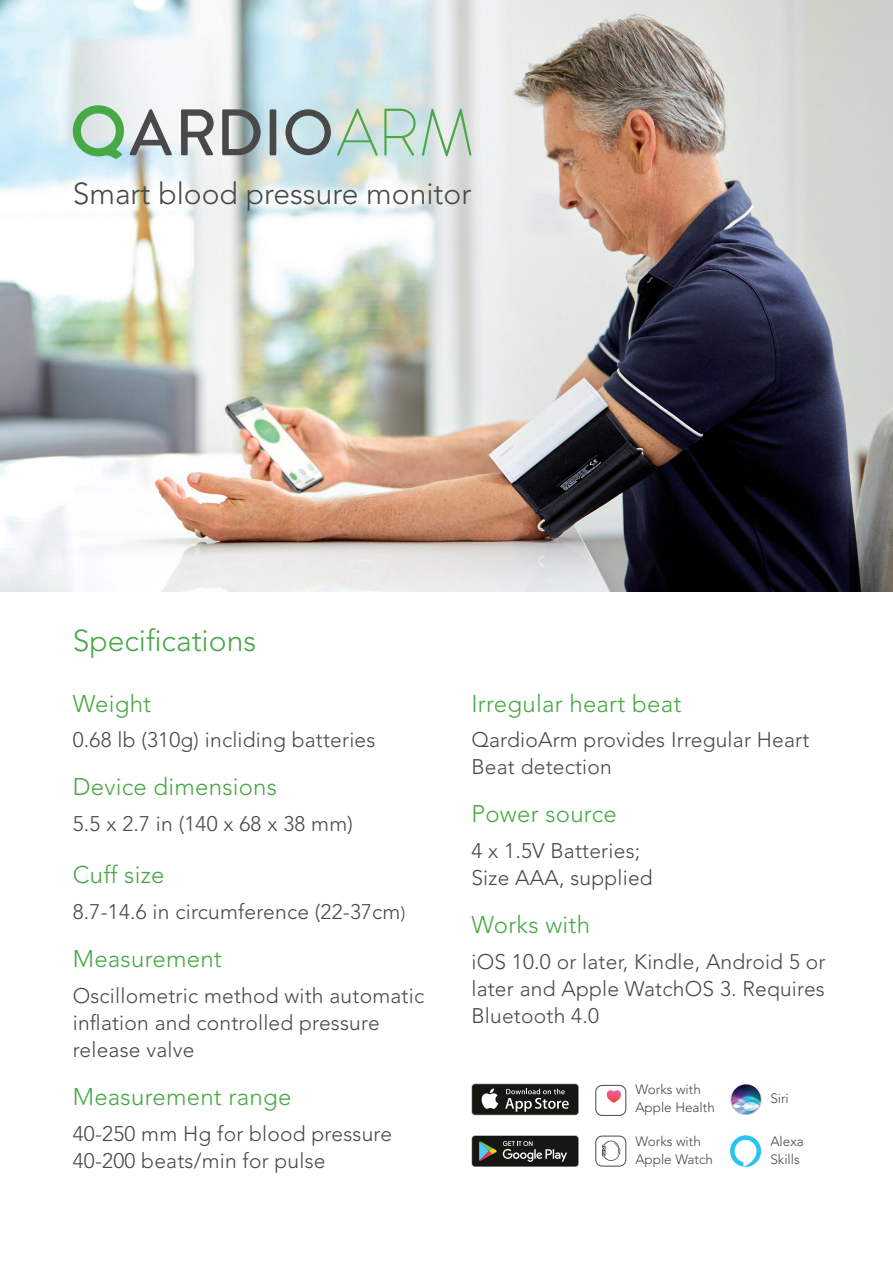
<style>
.page{position:relative;width:893px;height:1263px;background:#fff}
.page>*{position:absolute;margin:0;border:0;box-sizing:border-box;transform-origin:0 0}
.t1{font:300 30px "Avenir LT Std";color:#484948}
.t2{font:300 30px "Avenir LT Std";color:#49a849}
.t3{font:300 24px "Avenir LT Std";letter-spacing:.01em;color:#49a846}
.t4{font:300 21px/27px "Avenir LT Std";letter-spacing:.01em;color:#484948}
.t5{font:300 13.5px/18px "Avenir LT Std";color:#484948}
.s1{font-size:18px}
</style>
<div class="page">
<img style="left:0;top:0;width:893px;height:591px">
<svg style="left:337px;top:108px;width:41px;height:48px;background:#bfd9c9"></svg>
<svg style="left:384px;top:109px;width:32px;height:47px;background:#b4d7c4"></svg>
<svg style="left:422px;top:109px;width:49px;height:47px;background:#c2d8c7"></svg>
<svg style="left:181px;top:109px;width:33px;height:46px"></svg>
<svg style="left:222px;top:109px;width:39px;height:46px;background:#828b8c"></svg>
<div style="left:270px;top:109px;width:6px;height:46px;background:#484948"></div>
<svg style="left:285px;top:109px;width:46px;height:46px;background:#99aaae"></svg>
<svg style="left:73px;top:105px;width:99px;height:54px;background:#acc7b4"></svg>
<div style="left:595px;top:1135px;width:31px;height:31px;border:1px solid #484847;border-radius:6px"></div>
<svg style="left:602px;top:1140px;width:18px;height:21px"></svg>
<svg style="left:471px;top:1135px;width:108px;height:32px"></svg>
<div style="left:472px;top:1136px;width:106px;height:30px;background:#161713;border-radius:3px"></div>
<svg style="left:503px;top:1141px;width:64px;height:21px"></svg>
<svg style="left:479px;top:1141px;width:18px;height:20px"></svg>
<img style="left:730px;top:1135px;width:31px;height:32px">
<svg style="left:471px;top:1083px;width:108px;height:32px"></svg>
<div style="left:472px;top:1084px;width:106px;height:31px;background:#161713;border-radius:3px"></div>
<svg style="left:481px;top:1088px;width:17px;height:21px"></svg>
<svg style="left:505px;top:1089px;width:64px;height:23px"></svg>
<div style="left:595px;top:1085px;width:31px;height:31px;border:1px solid #484847;border-radius:6px"></div>
<svg style="left:607px;top:1090px;width:14px;height:13px"></svg>
<img style="left:730px;top:1084px;width:31px;height:30px">
<h1 class="t1" style="left:73px;top:176px;width:400px">Smart blood pressure monitor</h1>
<h1 class="t2" style="left:73px;top:623px;width:185px">Specifications</h1>
<p class="t3" style="left:73px;top:689px;width:80px">Weight</p>
<p class="t4" style="left:73px;top:726px;width:304px">0.68 lb (310g) incliding batteries</p>
<p class="t3" style="left:73px;top:773px;width:206px">Device dimensions</p>
<p class="t4" style="left:73px;top:810px;width:282px">5.5 x 2.7 in (140 x 68 x 38 mm)</p>
<p class="t3" style="left:73px;top:861px;width:93px">Cuff size</p>
<p class="t4" style="left:73px;top:898px;width:334px">8.7-14.6 in circumference (22-37cm<span class="s1">)</span></p>
<p class="t3" style="left:73px;top:945px;width:151px">Measurement</p>
<p class="t4" style="left:73px;top:982px;width:353px">Oscillometric method with automatic inflation and controlled pressure release valve</p>
<p class="t3" style="left:73px;top:1083px;width:220px">Measurement range</p>
<p class="t4" style="left:73px;top:1120px;width:321px">40-250 mm Hg for blood pressure<br>40-200 beats/min for pulse</p>
<p class="t3" style="left:471px;top:689px;width:211px">Irregular heart beat</p>
<p class="t4" style="left:471px;top:726px;width:339px">QardioArm provides Irregular Heart<br>Beat detection</p>
<p class="t3" style="left:471px;top:800px;width:147px">Power source</p>
<p class="t4" style="left:471px;top:837px;width:183px">4 x 1.5V Batteries;<br>Size AAA, supplied</p>
<p class="t3" style="left:471px;top:911px;width:120px">Works with</p>
<p class="t4" style="left:471px;top:948px;width:356px;text-align:justify">iOS 10.0 or later, Kindle, Android 5 or later and Apple WatchOS 3. Requires Bluetooth 4.0</p>
<p class="t5" style="left:635px;top:1081px;width:81px">Works with<br>Apple Health</p>
<p class="t5" style="left:770px;top:1089px;width:20px">Siri</p>
<p class="t5" style="left:635px;top:1132px;width:79px">Works with<br>Apple Watch</p>
<p class="t5" style="left:770px;top:1133px;width:35px">Alexa<br>Skills</p>
</div>
